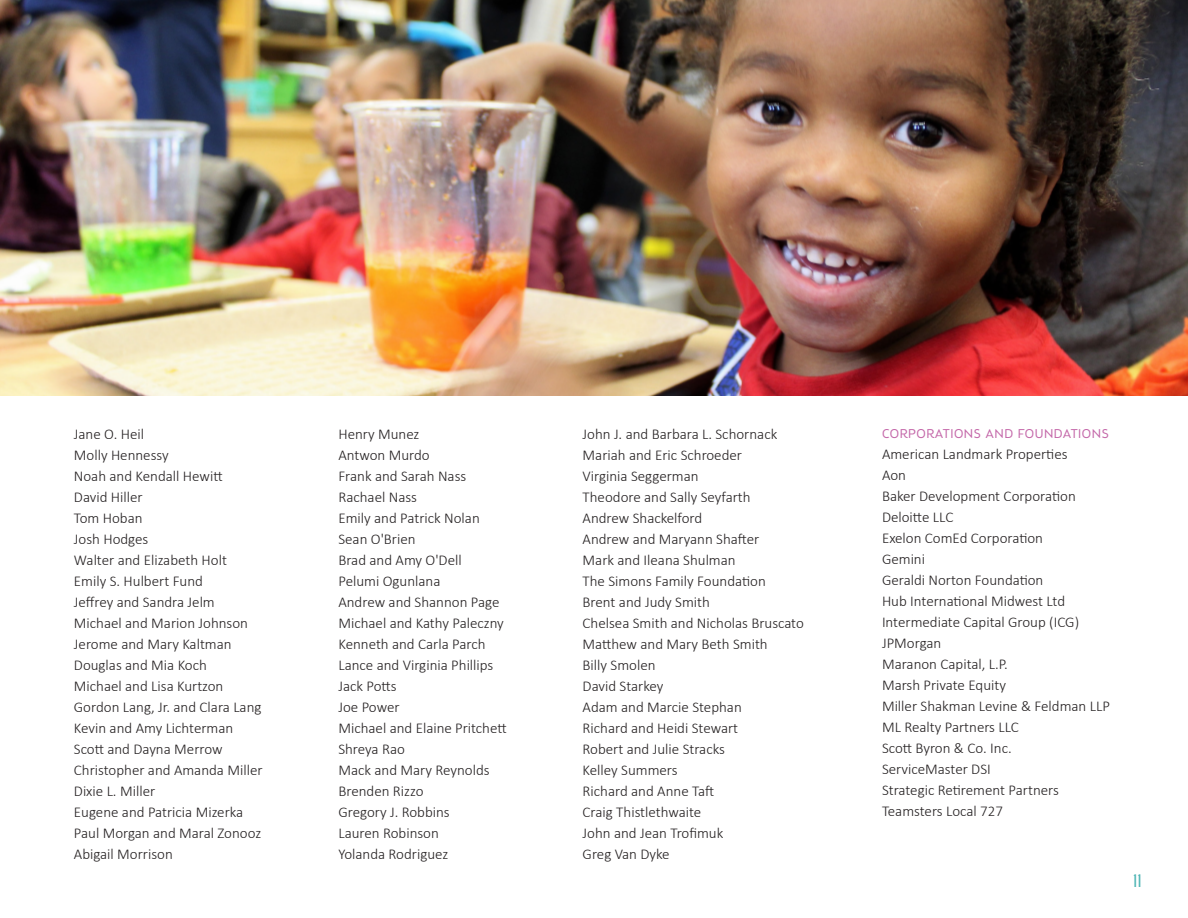
<style>
.page{position:relative;width:1188px;height:918px;background:#fff}
.page>*{position:absolute;margin:0;border:0;box-sizing:border-box;transform-origin:0 0}
.t1{font:300 18px "Brooklyn Samuels";color:#53b7b6}
.t2{font:300 15px "Calibri";color:#231f20}
.t3{font:300 12.6px "Brooklyn Samuels";letter-spacing:.045em;color:#c468a9}
</style>
<div class="page">
<img style="left:0;top:0;width:1188px;height:396px">
<p class="t2" style="left:74px;top:424px;width:72px">Jane O. Heil</p>
<p class="t2" style="left:74px;top:445px;width:96px">Molly Hennessy</p>
<p class="t2" style="left:74px;top:466px;width:150px">Noah and Kendall Hewitt</p>
<p class="t2" style="left:74px;top:487px;width:70px">David Hiller</p>
<p class="t2" style="left:74px;top:508px;width:70px">Tom Hoban</p>
<p class="t2" style="left:74px;top:529px;width:76px">Josh Hodges</p>
<p class="t2" style="left:74px;top:550px;width:155px">Walter and Elizabeth Holt</p>
<p class="t2" style="left:74px;top:571px;width:131px">Emily S. Hulbert Fund</p>
<p class="t2" style="left:74px;top:592px;width:142px">Jeffrey and Sandra Jelm</p>
<p class="t2" style="left:74px;top:613px;width:176px">Michael and Marion Johnson</p>
<p class="t2" style="left:74px;top:634px;width:159px">Jerome and Mary Kaltman</p>
<p class="t2" style="left:74px;top:655px;width:135px">Douglas and Mia Koch</p>
<p class="t2" style="left:74px;top:676px;width:151px">Michael and Lisa Kurtzon</p>
<p class="t2" style="left:74px;top:697px;width:189px">Gordon Lang, Jr. and Clara Lang</p>
<p class="t2" style="left:74px;top:718px;width:161px">Kevin and Amy Lichterman</p>
<p class="t2" style="left:74px;top:739px;width:150px">Scott and Dayna Merrow</p>
<p class="t2" style="left:74px;top:760px;width:190px">Christopher and Amanda Miller</p>
<p class="t2" style="left:74px;top:781px;width:83px">Dixie L. Miller</p>
<p class="t2" style="left:74px;top:802px;width:171px">Eugene and Patricia Mizerka</p>
<p class="t2" style="left:74px;top:823px;width:189px">Paul Morgan and Maral Zonooz</p>
<p class="t2" style="left:74px;top:844px;width:100px">Abigail Morrison</p>
<p class="t2" style="left:338px;top:424px;width:83px">Henry Munez</p>
<p class="t2" style="left:338px;top:445px;width:93px">Antwon Murdo</p>
<p class="t2" style="left:338px;top:466px;width:129px">Frank and Sarah Nass</p>
<p class="t2" style="left:338px;top:487px;width:80px">Rachael Nass</p>
<p class="t2" style="left:338px;top:508px;width:143px">Emily and Patrick Nolan</p>
<p class="t2" style="left:338px;top:529px;width:79px">Sean O'Brien</p>
<p class="t2" style="left:338px;top:550px;width:125px">Brad and Amy O'Dell</p>
<p class="t2" style="left:338px;top:571px;width:104px">Pelumi Ogunlana</p>
<p class="t2" style="left:338px;top:592px;width:163px">Andrew and Shannon Page</p>
<p class="t2" style="left:338px;top:613px;width:167px">Michael and Kathy Paleczny</p>
<p class="t2" style="left:338px;top:634px;width:149px">Kenneth and Carla Parch</p>
<p class="t2" style="left:338px;top:655px;width:157px">Lance and Virginia Phillips</p>
<p class="t2" style="left:338px;top:676px;width:60px">Jack Potts</p>
<p class="t2" style="left:338px;top:697px;width:63px">Joe Power</p>
<p class="t2" style="left:338px;top:718px;width:170px">Michael and Elaine Pritchett</p>
<p class="t2" style="left:338px;top:739px;width:68px">Shreya Rao</p>
<p class="t2" style="left:338px;top:760px;width:153px">Mack and Mary Reynolds</p>
<p class="t2" style="left:338px;top:781px;width:87px">Brenden Rizzo</p>
<p class="t2" style="left:338px;top:802px;width:113px">Gregory J. Robbins</p>
<p class="t2" style="left:338px;top:823px;width:102px">Lauren Robinson</p>
<p class="t2" style="left:338px;top:844px;width:111px">Yolanda Rodriguez</p>
<p class="t2" style="left:583px;top:424px;width:196px">John J. and Barbara L. Schornack</p>
<p class="t2" style="left:583px;top:445px;width:161px">Mariah and Eric Schroeder</p>
<p class="t2" style="left:583px;top:466px;width:118px">Virginia Seggerman</p>
<p class="t2" style="left:583px;top:487px;width:170px">Theodore and Sally Seyfarth</p>
<p class="t2" style="left:583px;top:508px;width:121px">Andrew Shackelford</p>
<p class="t2" style="left:583px;top:529px;width:178px">Andrew and Maryann Shafter</p>
<p class="t2" style="left:583px;top:550px;width:155px">Mark and Ileana Shulman</p>
<p class="t2" style="left:583px;top:571px;width:185px">The Simons Family Foundation</p>
<p class="t2" style="left:583px;top:592px;width:129px">Brent and Judy Smith</p>
<p class="t2" style="left:583px;top:613px;width:223px">Chelsea Smith and Nicholas Bruscato</p>
<p class="t2" style="left:583px;top:634px;width:187px">Matthew and Mary Beth Smith</p>
<p class="t2" style="left:583px;top:655px;width:74px">Billy Smolen</p>
<p class="t2" style="left:583px;top:676px;width:82px">David Starkey</p>
<p class="t2" style="left:583px;top:697px;width:161px">Adam and Marcie Stephan</p>
<p class="t2" style="left:583px;top:718px;width:157px">Richard and Heidi Stewart</p>
<p class="t2" style="left:583px;top:739px;width:144px">Robert and Julie Stracks</p>
<p class="t2" style="left:583px;top:760px;width:97px">Kelley Summers</p>
<p class="t2" style="left:583px;top:781px;width:133px">Richard and Anne Taft</p>
<p class="t2" style="left:583px;top:802px;width:120px">Craig Thistlethwaite</p>
<p class="t2" style="left:583px;top:823px;width:142px">John and Jean Trofimuk</p>
<p class="t2" style="left:583px;top:844px;width:89px">Greg Van Dyke</p>
<p class="t3" style="left:882px;top:426px;width:228px">CORPORATIONS AND FOUNDATIONS</p>
<p class="t2" style="left:882px;top:445px;width:187px">American Landmark Properties</p>
<p class="t2" style="left:882px;top:466px;width:26px">Aon</p>
<p class="t2" style="left:882px;top:487px;width:195px">Baker Development Corporation</p>
<p class="t2" style="left:882px;top:508px;width:73px">Deloitte LLC</p>
<p class="t2" style="left:882px;top:529px;width:163px">Exelon ComEd Corporation</p>
<p class="t2" style="left:882px;top:550px;width:45px">Gemini</p>
<p class="t2" style="left:882px;top:571px;width:163px">Geraldi Norton Foundation</p>
<p class="t2" style="left:882px;top:592px;width:185px">Hub International Midwest Ltd</p>
<p class="t2" style="left:882px;top:613px;width:199px">Intermediate Capital Group (ICG)</p>
<p class="t2" style="left:882px;top:634px;width:61px">JPMorgan</p>
<p class="t2" style="left:882px;top:655px;width:127px">Maranon Capital, L.P.</p>
<p class="t2" style="left:882px;top:676px;width:126px">Marsh Private Equity</p>
<p class="t2" style="left:882px;top:697px;width:230px">Miller Shakman Levine &amp; Feldman LLP</p>
<p class="t2" style="left:882px;top:718px;width:138px">ML Realty Partners LLC</p>
<p class="t2" style="left:882px;top:739px;width:131px">Scott Byron &amp; Co. Inc.</p>
<p class="t2" style="left:882px;top:760px;width:110px">ServiceMaster DSI</p>
<p class="t2" style="left:882px;top:781px;width:178px">Strategic Retirement Partners</p>
<p class="t2" style="left:882px;top:802px;width:123px">Teamsters Local 727</p>
<p class="t1" style="left:1133px;top:870px;width:10px">11</p>
</div>
